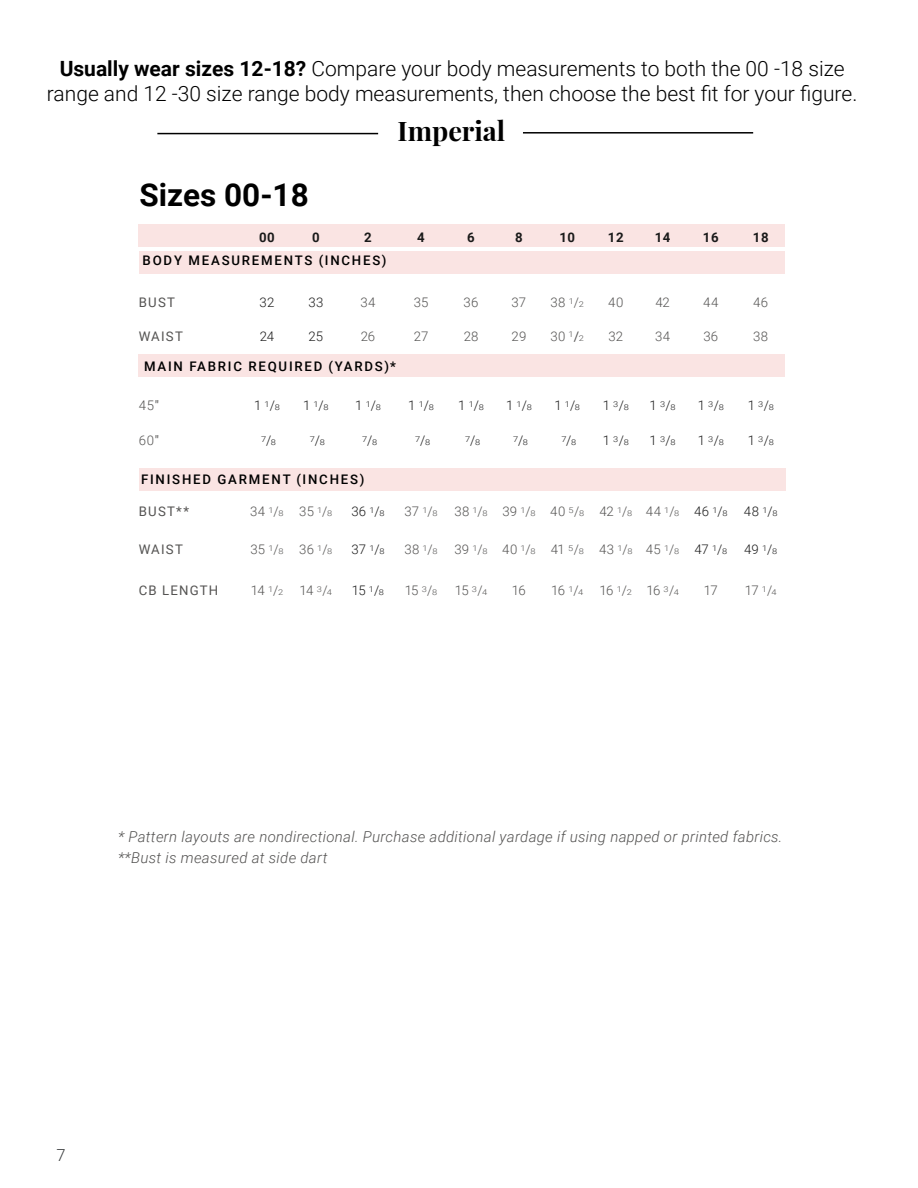
<style>
.page{position:relative;width:918px;height:1188px;background:#fff}
.page>*{position:absolute;margin:0;border:0;box-sizing:border-box;transform-origin:0 0}
.t1{font:700 31.5px "Roboto";color:#000}
.t2{font:700 27px "Playfair Display";color:#000}
.t3{font:300 21px/25.2px "Roboto";color:#000;text-align:center}
.t4{font:300 16.5px "Roboto";color:#373a3b}
.t5{font:italic 300 15px "Roboto";letter-spacing:.02em;color:#545352}
.t6{font:300 13.2px "Roboto";letter-spacing:.015em;color:#545352}
.t7{font:300 13.2px "Roboto";letter-spacing:.005em;color:#1a1a1a}
.t8{font:500 13.2px "Roboto";letter-spacing:.135em;color:#000}
.t9{font:13.2px "Roboto";letter-spacing:.095em;color:#545352}
.t10{font:700 13.2px "Roboto";letter-spacing:.05em;color:#1a1a1a}
.t11{font:300 7.95px "Roboto";color:#1a1a1a;scale:1.17 1}
.s1{font-weight:700}
.s2{font-size:7.95px}
.s3{font-weight:400}
.s4{font-size:13.2px}
</style>
<div class="page">
<hr style="left:157px;top:133px;width:221px;height:1px;background:#000">
<hr style="left:523px;top:132px;width:230px;height:2px;background:#000">
<div style="left:139px;top:251px;width:645px;height:23px;background:#fae4e3"></div>
<div style="left:138px;top:225px;width:646px;height:22px;background:#fae4e3"></div>
<div style="left:138px;top:354px;width:646px;height:23px;background:#fae4e3"></div>
<div style="left:139px;top:469px;width:647px;height:22px;background:#fae4e3"></div>
<p class="t3" style="left:47px;top:55px;width:812px"><span class="s1">Usually wear sizes 12-18?</span> Compare your body measurements to both the 00 -18 size range and 12 -30 size range body measurements, then choose the best fit for your figure.</p>
<p class="t2" style="left:398px;top:110px;width:109px">Imperial</p>
<p class="t1" style="left:139px;top:173px;width:171px">Sizes 00-18</p>
<p class="t10" style="left:259px;top:228px;width:17px">0 0</p>
<p class="t10" style="left:312px;top:228px;width:9px">0</p>
<p class="t10" style="left:364px;top:228px;width:9px">2</p>
<p class="t10" style="left:417px;top:228px;width:9px">4</p>
<p class="t10" style="left:467px;top:228px;width:9px">6</p>
<p class="t10" style="left:515px;top:228px;width:9px">8</p>
<p class="t10" style="left:559px;top:228px;width:17px">10</p>
<p class="t10" style="left:608px;top:228px;width:17px">12</p>
<p class="t10" style="left:655px;top:228px;width:17px">14</p>
<p class="t10" style="left:703px;top:228px;width:17px">16</p>
<p class="t10" style="left:753px;top:228px;width:17px">18</p>
<p class="t8" style="left:143px;top:251px;width:246px">BODY MEASUREMENTS (INCHES)</p>
<p class="t9" style="left:139px;top:293px;width:38px">BUST</p>
<p class="t7" style="left:260px;top:293px;width:16px">32</p>
<p class="t7" style="left:308px;top:293px;width:16px">33</p>
<p class="t6" style="left:360px;top:293px;width:17px">34</p>
<p class="t6" style="left:414px;top:293px;width:16px">35</p>
<p class="t6" style="left:464px;top:293px;width:16px">36</p>
<p class="t6" style="left:512px;top:293px;width:16px">37</p>
<p class="t6" style="left:551px;top:293px;width:35px">38 <sup>1</sup>/<span class="s2">2</span></p>
<p class="t6" style="left:608px;top:293px;width:17px">40</p>
<p class="t6" style="left:655px;top:293px;width:16px">42</p>
<p class="t6" style="left:703px;top:293px;width:17px">44</p>
<p class="t6" style="left:753px;top:293px;width:17px">46</p>
<p class="t9" style="left:139px;top:327px;width:46px">WAIST</p>
<p class="t7" style="left:260px;top:327px;width:16px">24</p>
<p class="t7" style="left:309px;top:327px;width:16px">25</p>
<p class="t6" style="left:361px;top:327px;width:16px">26</p>
<p class="t6" style="left:414px;top:327px;width:16px">27</p>
<p class="t6" style="left:464px;top:327px;width:16px">28</p>
<p class="t6" style="left:512px;top:327px;width:16px">29</p>
<p class="t6" style="left:550px;top:327px;width:35px">30 <sup>1</sup><span class="s3">/</span><span class="s2">2</span></p>
<p class="t6" style="left:608px;top:327px;width:16px">32</p>
<p class="t6" style="left:655px;top:327px;width:17px">34</p>
<p class="t6" style="left:703px;top:327px;width:16px">36</p>
<p class="t6" style="left:753px;top:327px;width:16px">38</p>
<p class="t8" style="left:144px;top:357px;width:254px">MAIN FABRIC REQUIRED (YARDS)*</p>
<p class="t6" style="left:139px;top:396px;width:22px">45<span class="s3">"</span></p>
<p class="t7" style="left:254px;top:396px;width:27px">1 <sup>1</sup>/<span class="s2">8</span></p>
<p class="t7" style="left:303px;top:396px;width:27px">1 <sup>1</sup>/<span class="s2">8</span></p>
<p class="t7" style="left:355px;top:396px;width:27px">1 <sup>1</sup>/<span class="s2">8</span></p>
<p class="t7" style="left:408px;top:396px;width:27px">1 <sup>1</sup>/<span class="s2">8</span></p>
<p class="t7" style="left:458px;top:396px;width:27px">1 <sup>1</sup>/<span class="s2">8</span></p>
<p class="t7" style="left:506px;top:396px;width:27px">1 <sup>1</sup>/<span class="s2">8</span></p>
<p class="t7" style="left:554px;top:396px;width:27px">1 <sup>1</sup>/<span class="s2">8</span></p>
<p class="t7" style="left:603px;top:396px;width:28px">1 <sup>3</sup>/<span class="s2">8</span></p>
<p class="t7" style="left:650px;top:396px;width:28px">1 <sup>3</sup>/<span class="s2">8</span></p>
<p class="t7" style="left:698px;top:396px;width:28px">1 <sup>3</sup>/<span class="s2">8</span></p>
<p class="t7" style="left:748px;top:396px;width:28px">1 <sup>3</sup>/<span class="s2">8</span></p>
<p class="t6" style="left:139px;top:431px;width:22px">60<span class="s3">"</span></p>
<p class="t11" style="left:261px;top:435px;width:14px">7<span class="s4">/</span>8</p>
<p class="t11" style="left:310px;top:435px;width:14px">7<span class="s4">/</span>8</p>
<p class="t11" style="left:362px;top:435px;width:14px">7<span class="s4">/</span>8</p>
<p class="t11" style="left:415px;top:435px;width:14px">7<span class="s4">/</span>8</p>
<p class="t11" style="left:465px;top:435px;width:14px">7<span class="s4">/</span>8</p>
<p class="t11" style="left:513px;top:435px;width:14px">7<span class="s4">/</span>8</p>
<p class="t11" style="left:561px;top:435px;width:14px">7<span class="s4">/</span>8</p>
<p class="t7" style="left:603px;top:431px;width:28px">1 <sup>3</sup>/<span class="s2">8</span></p>
<p class="t7" style="left:650px;top:431px;width:28px">1 <sup>3</sup>/<span class="s2">8</span></p>
<p class="t7" style="left:698px;top:431px;width:28px">1 <sup>3</sup>/<span class="s2">8</span></p>
<p class="t7" style="left:748px;top:431px;width:28px">1 <sup>3</sup>/<span class="s2">8</span></p>
<p class="t8" style="left:141px;top:470px;width:225px">FINISHED GARMENT (INCHES)</p>
<p class="t9" style="left:139px;top:502px;width:52px">BUST**</p>
<p class="t6" style="left:250px;top:502px;width:35px">34 <sup>1</sup>/<span class="s2">8</span></p>
<p class="t6" style="left:299px;top:502px;width:35px">35 <sup>1</sup>/<span class="s2">8</span></p>
<p class="t7" style="left:351px;top:502px;width:35px">36 <sup>1</sup>/<span class="s2">8</span></p>
<p class="t6" style="left:405px;top:502px;width:35px">37 <sup>1</sup>/<span class="s2">8</span></p>
<p class="t6" style="left:454px;top:502px;width:35px">38 <sup>1</sup>/<span class="s2">8</span></p>
<p class="t6" style="left:502px;top:502px;width:35px">39 <sup>1</sup>/<span class="s2">8</span></p>
<p class="t6" style="left:550px;top:502px;width:35px">40 <sup>5</sup>/<span class="s2">8</span></p>
<p class="t6" style="left:599px;top:502px;width:34px">42 <sup>1</sup>/<span class="s2">8</span></p>
<p class="t6" style="left:646px;top:502px;width:35px">44 <sup>1</sup>/<span class="s2">8</span></p>
<p class="t7" style="left:694px;top:502px;width:35px">46 <sup>1</sup>/<span class="s2">8</span></p>
<p class="t7" style="left:744px;top:502px;width:35px">48 <sup>1</sup>/<span class="s2">8</span></p>
<p class="t9" style="left:139px;top:540px;width:46px">WAIST</p>
<p class="t6" style="left:250px;top:540px;width:35px">35 <sup>1</sup>/<span class="s2">8</span></p>
<p class="t6" style="left:299px;top:540px;width:35px">36 <sup>1</sup>/<span class="s2">8</span></p>
<p class="t7" style="left:351px;top:540px;width:35px">37 <sup>1</sup>/<span class="s2">8</span></p>
<p class="t6" style="left:404px;top:540px;width:35px">38 <sup>1</sup>/<span class="s2">8</span></p>
<p class="t6" style="left:454px;top:540px;width:35px">39 <sup>1</sup>/<span class="s2">8</span></p>
<p class="t6" style="left:502px;top:540px;width:35px">40 <sup>1</sup>/<span class="s2">8</span></p>
<p class="t6" style="left:551px;top:540px;width:35px">41 <sup>5</sup>/<span class="s2">8</span></p>
<p class="t6" style="left:599px;top:540px;width:35px">43 <sup>1</sup>/<span class="s2">8</span></p>
<p class="t6" style="left:646px;top:540px;width:35px">45 <sup>1</sup>/<span class="s2">8</span></p>
<p class="t7" style="left:694px;top:540px;width:34px">47 <sup>1</sup>/<span class="s2">8</span></p>
<p class="t7" style="left:744px;top:540px;width:34px">49 <sup>1</sup>/<span class="s2">8</span></p>
<p class="t9" style="left:139px;top:581px;width:81px">CB LENGTH</p>
<p class="t6" style="left:251px;top:581px;width:34px">14 <sup>1</sup>/<span class="s2">2</span></p>
<p class="t6" style="left:300px;top:581px;width:34px">14 <sup>3</sup>/<span class="s2">4</span></p>
<p class="t7" style="left:352px;top:581px;width:34px">15 <sup>1</sup>/<span class="s2">8</span></p>
<p class="t6" style="left:405px;top:581px;width:34px">15 <sup>3</sup>/<span class="s2">8</span></p>
<p class="t6" style="left:455px;top:581px;width:34px">15 <sup>3</sup>/<span class="s2">4</span></p>
<p class="t6" style="left:512px;top:581px;width:16px">16</p>
<p class="t6" style="left:551px;top:581px;width:34px">16 <sup>1</sup>/<span class="s2">4</span></p>
<p class="t6" style="left:600px;top:581px;width:34px">16 <sup>1</sup>/<span class="s2">2</span></p>
<p class="t6" style="left:646px;top:581px;width:34px">16 <sup>3</sup>/<span class="s2">4</span></p>
<p class="t6" style="left:704px;top:581px;width:16px">17</p>
<p class="t6" style="left:745px;top:581px;width:34px">17 <sup>1</sup>/<span class="s2">4</span></p>
<p class="t5" style="left:118px;top:826px;width:666px">* Pattern layouts are nondirectional. Purchase additional yardage if using napped or printed fabrics.</p>
<p class="t5" style="left:118px;top:847px;width:211px">**Bust is measured at side dart</p>
<p class="t4" style="left:57px;top:1143px;width:11px">7</p>
</div>
